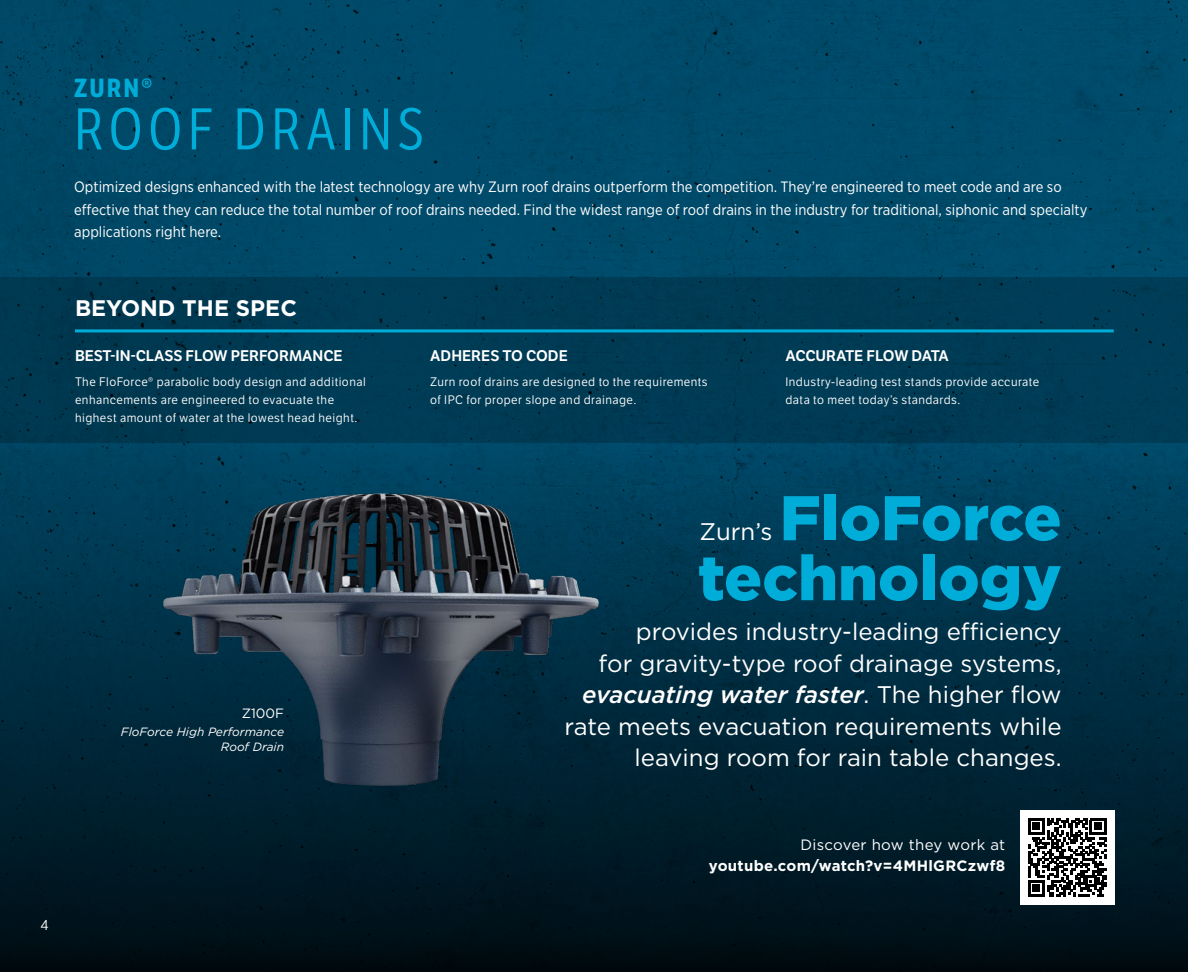
<style>
.page{position:relative;width:1188px;height:972px;background:#fff}
.page>*{position:absolute;margin:0;border:0;box-sizing:border-box;transform-origin:0 0}
.t1{font:900 63px/60px "Gotham";color:#00add8;text-align:right}
.t2{font:57px "LFT Etica Condensed";letter-spacing:.1em;color:#00add8}
.t3{font:700 25.5px "LFT Etica Condensed";color:#00add8}
.t4{font:24px/31.5px "Gotham";color:#fff;text-align:right}
.t5{font:700 22.5px "Gotham";color:#fff}
.t6{font:15px/22.5px "Gotham Narrow";color:#fff}
.t7{font:15px "LFT Etica SB";color:#fff}
.t8{font:700 15px "Gotham";letter-spacing:.02em;color:#fff}
.t9{font:15px "Gotham";letter-spacing:.02em;color:#fff}
.t10{font:15px "LFT Etica SB";letter-spacing:-.02em;color:#fff}
.t11{font:14.25px "Gotham Narrow";color:#fff}
.t12{font:13.5px "Gotham";color:#fff}
.t13{font:12px/18px "LFT Etica";letter-spacing:.04em;color:#fff}
.t14{font:italic 12px/15px "Gotham";color:#fff;text-align:right}
.s1{font-weight:500;font-style:italic}
</style>
<div class="page">
<div style="left:0;top:0;width:1188px;height:447px;background:#004a6a"></div>
<div style="left:0;top:447px;width:1188px;height:525px;background:linear-gradient(to bottom,#004766,#000d14)"></div>
<div style="left:0;top:278px;width:1188px;height:165px;background:#003b54"></div>
<div style="left:1020px;top:810px;width:94px;height:95px;background:#fff"></div>
<svg style="left:1028px;top:818px;width:78px;height:79px"></svg>
<img style="left:159px;top:487px;width:445px;height:302px">
<hr style="left:75px;top:329px;width:1039px;height:3px;background:#00add8">
<h3 class="t3" style="left:74px;top:73px;width:80px">ZURN®</h3>
<h2 class="t2" style="left:74px;top:97px;width:351px">ROOF DRAINS</h2>
<p class="t6" style="left:74px;top:175px;width:1015px">Optimized designs enhanced with the latest technology are why Zurn roof drains outperform the competition. They’re engineered to meet code and are so effective that they can reduce the total number of roof drains needed. Find the widest range of roof drains in the industry for traditional, siphonic and specialty applications right here.</p>
<h3 class="t5" style="left:75px;top:293px;width:223px">BEYOND THE SPEC</h3>
<p class="t7" style="left:75px;top:347px;width:269px">BEST-IN-CLASS FLOW PERFORMANCE</p>
<p class="t13" style="left:75px;top:373px;width:292px">The FloForce® parabolic body design and additional enhancements are engineered to evacuate the highest amount of water at the lowest head height.</p>
<p class="t7" style="left:430px;top:347px;width:139px">ADHERES TO CODE</p>
<p class="t13" style="left:430px;top:373px;width:279px">Zurn roof drains are designed to the requirements of IPC for proper slope and drainage.</p>
<p class="t10" style="left:786px;top:347px;width:165px">ACCURATE FLOW DATA</p>
<p class="t13" style="left:786px;top:373px;width:255px">Industry-leading test stands provide accurate data to meet today’s standards.</p>
<p class="t11" style="left:40px;top:916px;width:10px">4</p>
<p class="t12" style="left:242px;top:704px;width:44px">Z100F</p>
<p class="t14" style="left:121px;top:724px;width:165px">FloForce High Performance<br>Roof Drain</p>
<h1 class="t1" style="left:698px;top:487px;width:365px">FloForce technology</h1>
<h3 class="t4" style="left:565px;top:616px;width:499px">provides industry-leading efficiency<br>for gravity-type roof drainage systems, <span class="s1">evacuating water faster</span>. The higher flow rate meets evacuation requirements while leaving room for rain table changes.</h3>
<h3 class="t4" style="left:700px;top:516px;width:75px">Zurn’s</h3>
<p class="t9" style="left:800px;top:835px;width:206px">Discover how they work at</p>
<p class="t8" style="left:709px;top:855px;width:298px">youtube.com/watch?v=4MHlGRCzwf8</p>
</div>
